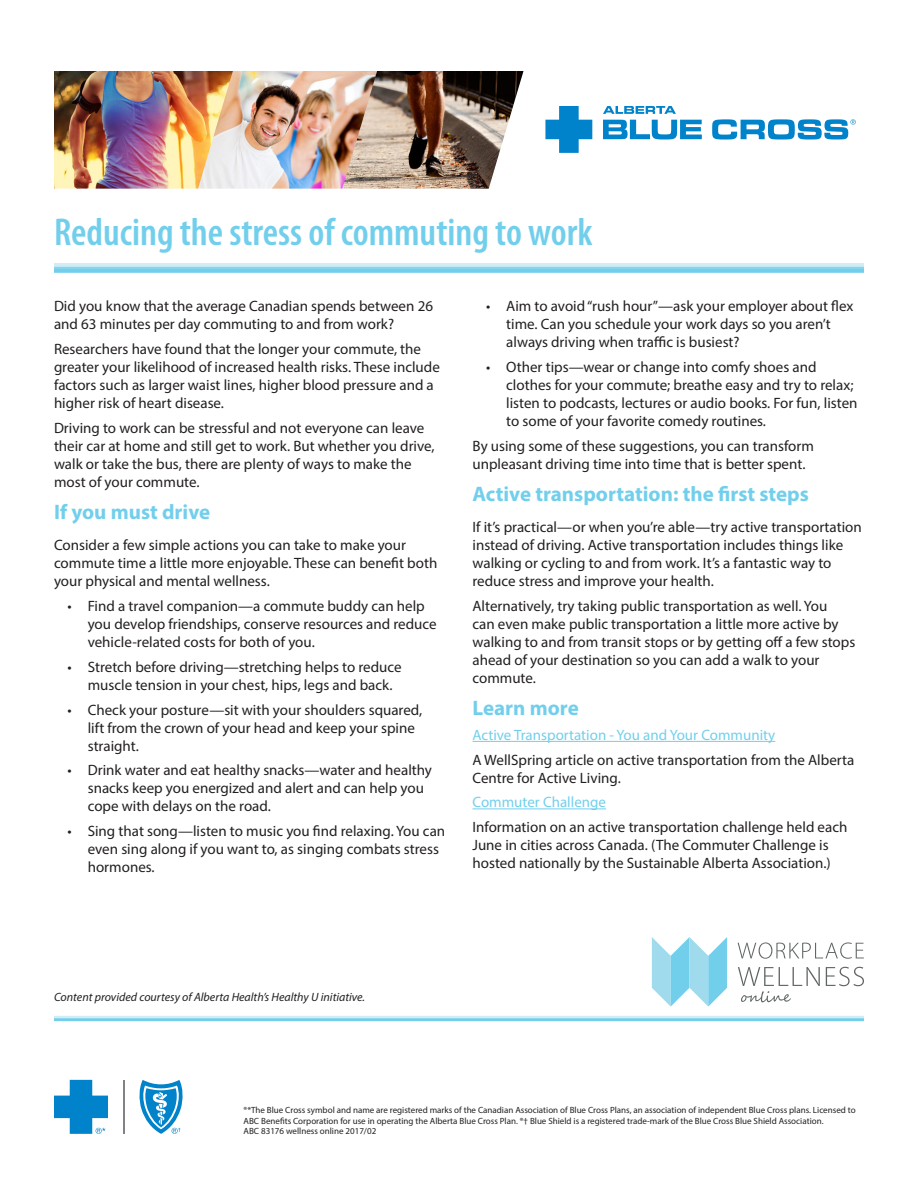
<style>
.page{position:relative;width:918px;height:1188px;background:#fff}
.page>*{position:absolute;margin:0;border:0;box-sizing:border-box;transform-origin:0 0}
.Heading{font:600 condensed 39px "Myriad Pro";color:#72cfec}
.Heading_2{font:700 21px "Myriad Pro";color:#72cfec}
.t1{font:15px/18px "Myriad Pro";color:#231f20}
.t2{font:15px "Myriad Pro";color:#72cfec}
.t3{font:italic 12px "Myriad Pro";color:#231f20}
.t4{font:9px/10.8px "Myriad Pro";color:#231f20}
</style>
<div class="page">
<hr style="left:472px;top:741px;width:303px;height:1px;background:#72cfec">
<hr style="left:472px;top:809px;width:134px;height:1px;background:#72cfec">
<div style="left:54px;top:267px;width:810px;height:6px;background:#72cfec"></div>
<svg style="left:54px;top:263px;width:810px;height:6px;background:#b5e3f1"></svg>
<img style="left:377px;top:71px;width:147px;height:118px">
<img style="left:233px;top:71px;width:144px;height:118px">
<img style="left:54px;top:71px;width:179px;height:118px">
<svg style="left:603px;top:106px;width:73px;height:8px"></svg>
<svg style="left:603px;top:120px;width:99px;height:19px"></svg>
<svg style="left:712px;top:119px;width:144px;height:21px"></svg>
<svg style="left:545px;top:106px;width:47px;height:47px"></svg>
<hr style="left:54px;top:1018px;width:810px;height:3px;background:#72cfec">
<hr style="left:54px;top:1016px;width:810px;height:3px;background:#9fdbec">
<svg style="left:139px;top:1080px;width:44px;height:54px"></svg>
<hr style="left:123px;top:1080px;width:2px;height:54px;background:#808285">
<svg style="left:54px;top:1080px;width:54px;height:54px"></svg>
<svg style="left:652px;top:937px;width:75px;height:70px"></svg>
<svg style="left:826px;top:967px;width:38px;height:19px"></svg>
<svg style="left:738px;top:942px;width:126px;height:17px"></svg>
<svg style="left:738px;top:967px;width:82px;height:35px"></svg>
<p class="Heading" style="left:54px;top:208px;width:540px">Reducing the stress of commuting to work</p>
<p class="t1" style="left:54px;top:297px;width:381px">Did you know that the average Canadian spends between 26 and 63 minutes per day commuting to and from work?</p>
<p class="t1" style="left:54px;top:340px;width:387px">Researchers have found that the longer your commute, the greater your likelihood of increased health risks. These include factors such as larger waist lines, higher blood pressure and a higher risk of heart disease.</p>
<p class="t1" style="left:54px;top:419px;width:382px">Driving to work can be stressful and not everyone can leave their car at home and still get to work. But whether you drive, walk or take the bus, there are plenty of ways to make the most of your commute.</p>
<p class="Heading_2" style="left:54px;top:498px;width:158px">If you must drive</p>
<p class="t1" style="left:54px;top:536px;width:385px">Consider a few simple actions you can take to make your commute time a little more enjoyable. These can benefit both your physical and mental wellness.</p>
<p class="t1" style="left:88px;top:597px;width:350px;text-indent:-20px">• Find a travel companion—a commute buddy can help you develop friendships, conserve resources and reduce vehicle-related costs for both of you.</p>
<p class="t1" style="left:88px;top:658px;width:315px;text-indent:-20px">• Stretch before driving—stretching helps to reduce muscle tension in your chest, hips, legs and back.</p>
<p class="t1" style="left:88px;top:700px;width:336px;text-indent:-20px">• Check your posture—sit with your shoulders squared, lift from the crown of your head and keep your spine straight.</p>
<p class="t1" style="left:88px;top:761px;width:346px;text-indent:-20px">• Drink water and eat healthy snacks—water and healthy snacks keep you energized and alert and can help you cope with delays on the road.</p>
<p class="t1" style="left:88px;top:822px;width:359px;text-indent:-20px">• Sing that song—listen to music you find relaxing. You can even sing along if you want to, as singing combats stress hormones.</p>
<p class="t1" style="left:506px;top:297px;width:349px;text-indent:-20px">• Aim to avoid “rush hour”—ask your employer about flex time. Can you schedule your work days so you aren’t always driving when traffic is busiest?</p>
<p class="t1" style="left:506px;top:358px;width:353px;text-indent:-20px">• Other tips—wear or change into comfy shoes and clothes for your commute; breathe easy and try to relax; listen to podcasts, lectures or audio books. For fun, listen to some of your favorite comedy routines.</p>
<p class="t1" style="left:472px;top:437px;width:343px">By using some of these suggestions, you can transform unpleasant driving time into time that is better spent.</p>
<p class="Heading_2" style="left:472px;top:480px;width:338px">Active transportation: the first steps</p>
<p class="t1" style="left:472px;top:518px;width:391px">If it’s practical—or when you’re able—try active transportation instead of driving. Active transportation includes things like walking or cycling to and from work. It’s a fantastic way to reduce stress and improve your health.</p>
<p class="t1" style="left:472px;top:597px;width:384px">Alternatively, try taking public transportation as well. You<br>can even make public transportation a little more active by walking to and from transit stops or by getting off a few stops ahead of your destination so you can add a walk to your commute.</p>
<p class="Heading_2" style="left:472px;top:694px;width:108px">Learn more</p>
<p class="t2" style="left:472px;top:726px;width:304px">Active Transportation - You and Your Community</p>
<p class="t1" style="left:472px;top:750px;width:383px">A WellSpring article on active transportation from the Alberta<br>Centre for Active Living.</p>
<p class="t2" style="left:472px;top:793px;width:135px">Commuter Challenge</p>
<p class="t1" style="left:472px;top:818px;width:376px">Information on an active transportation challenge held each<br>June in cities across Canada. (The Commuter Challenge is hosted nationally by the Sustainable Alberta Association.)</p>
<p class="t3" style="left:54px;top:990px;width:313px">Content provided courtesy of Alberta Health’s Healthy U initiative.</p>
<p class="t4" style="left:244px;top:1104px;width:614px">®*The Blue Cross symbol and name are registered marks of the Canadian Association of Blue Cross Plans, an association of independent Blue Cross plans. Licensed to<br>ABC Benefits Corporation for use in operating the Alberta Blue Cross Plan. ®† Blue Shield is a registered trade-mark of the Blue Cross Blue Shield Association.<br>ABC 83176 wellness online 2017/02</p>
</div>
